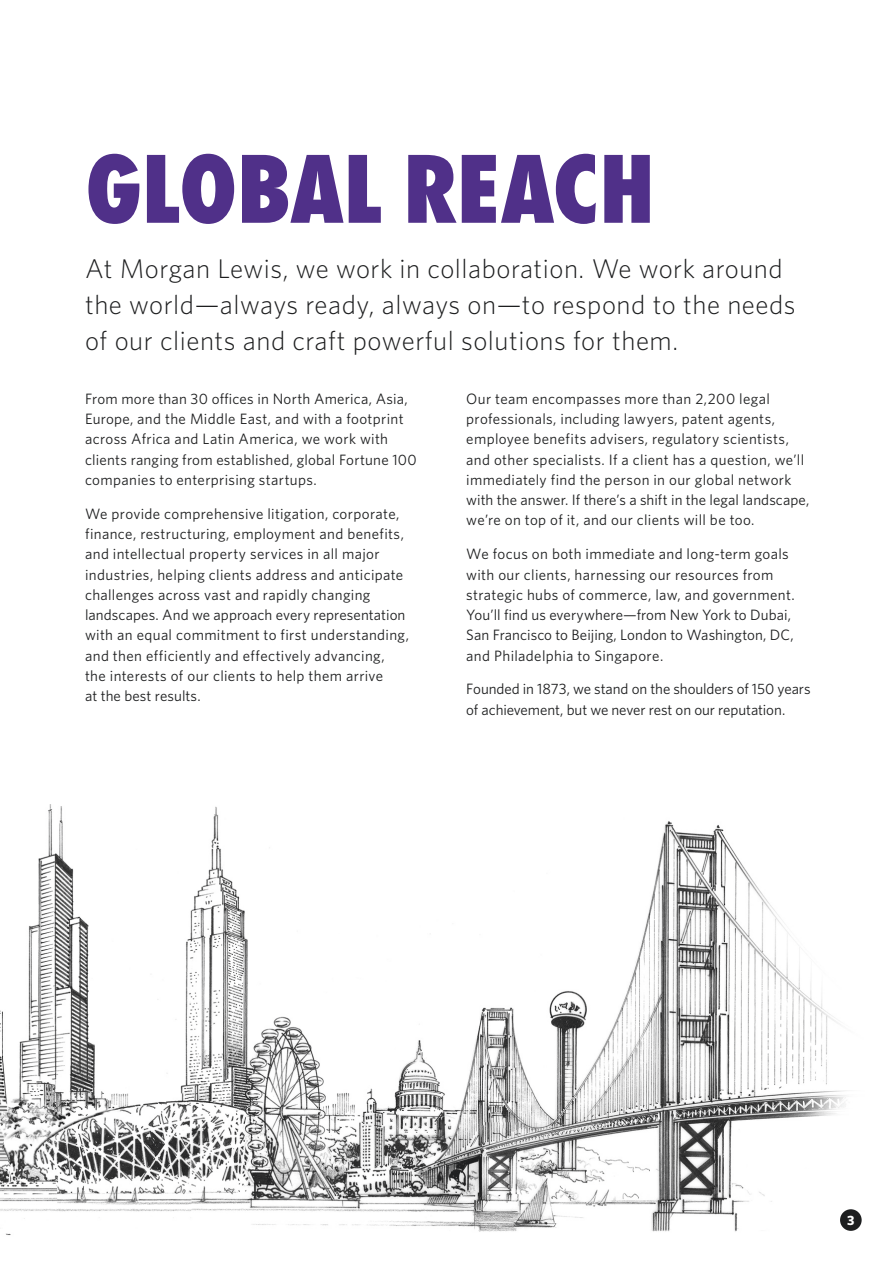
<style>
.page{position:relative;width:893px;height:1263px;background:#fff}
.page>*{position:absolute;margin:0;border:0;box-sizing:border-box;transform-origin:0 0}
.t1{font:800 condensed 90px "Futura Std";letter-spacing:-.01em;color:#503089}
.t2{font:27px/36px "Whitney Light 2";letter-spacing:.02em;color:#1d1e1f}
.t3{font:15px/20.2px "Whitney Book 2";letter-spacing:.02em;color:#1d1e1f}
.t4{font:15px/20.2px "Whitney Book 2";letter-spacing:-.005em;color:#1d1e1f}
.t5{font:13.5px "Whitney Bold 2";color:#fff}
</style>
<div class="page">
<img style="left:0;top:804px;width:862px;height:431px">
<div style="left:840px;top:1209px;width:22px;height:22px;background:#1d1e1f;border-radius:50%"></div>
<h1 class="t1" style="left:85px;top:133px;width:572px">GLOBAL REACH</h1>
<h2 class="t2" style="left:85px;top:250px;width:712px">At Morgan Lewis, we work in collaboration. We work around the world—always ready, always on—to respond to the needs of our clients and craft powerful solutions for them.</h2>
<p class="t3" style="left:85px;top:388px;width:333px">From more than 30 offices in North America, Asia, Europe, and the Middle East, and with a footprint across Africa and Latin America, we work with clients ranging from established, global Fortune 100 companies to enterprising startups.</p>
<p class="t3" style="left:85px;top:503px;width:325px">We provide comprehensive litigation, corporate, finance, restructuring, employment and benefits, and intellectual property services in all major industries, helping clients address and anticipate challenges across vast and rapidly changing landscapes. And we approach every representation with an equal commitment to first understanding, and then efficiently and effectively advancing, the interests of our clients to help them arrive<br>at the best results.</p>
<p class="t3" style="left:466px;top:388px;width:345px">Our team encompasses more than 2,200 legal professionals, including lawyers, patent agents, employee benefits advisers, regulatory scientists, and other specialists. If a client has a question, we’ll immediately find the person in our global network with the answer. If there’s a shift in the legal landscape, we’re on top of it, and our clients will be too.</p>
<p class="t3" style="left:466px;top:543px;width:330px">We focus on both immediate and long-term goals with our clients, harnessing our resources from strategic hubs of commerce, law, and government.<br>You’ll find us everywhere—from New York to Dubai, San Francisco to Beijing, London to Washington, DC, and Philadelphia to Singapore.</p>
<p class="t4" style="left:466px;top:678px;width:346px">Founded in 1873, we stand on the shoulders of 150 years of achievement, but we never rest on our reputation.</p>
<p class="t5" style="left:847px;top:1211px;width:9px">3</p>
</div>
